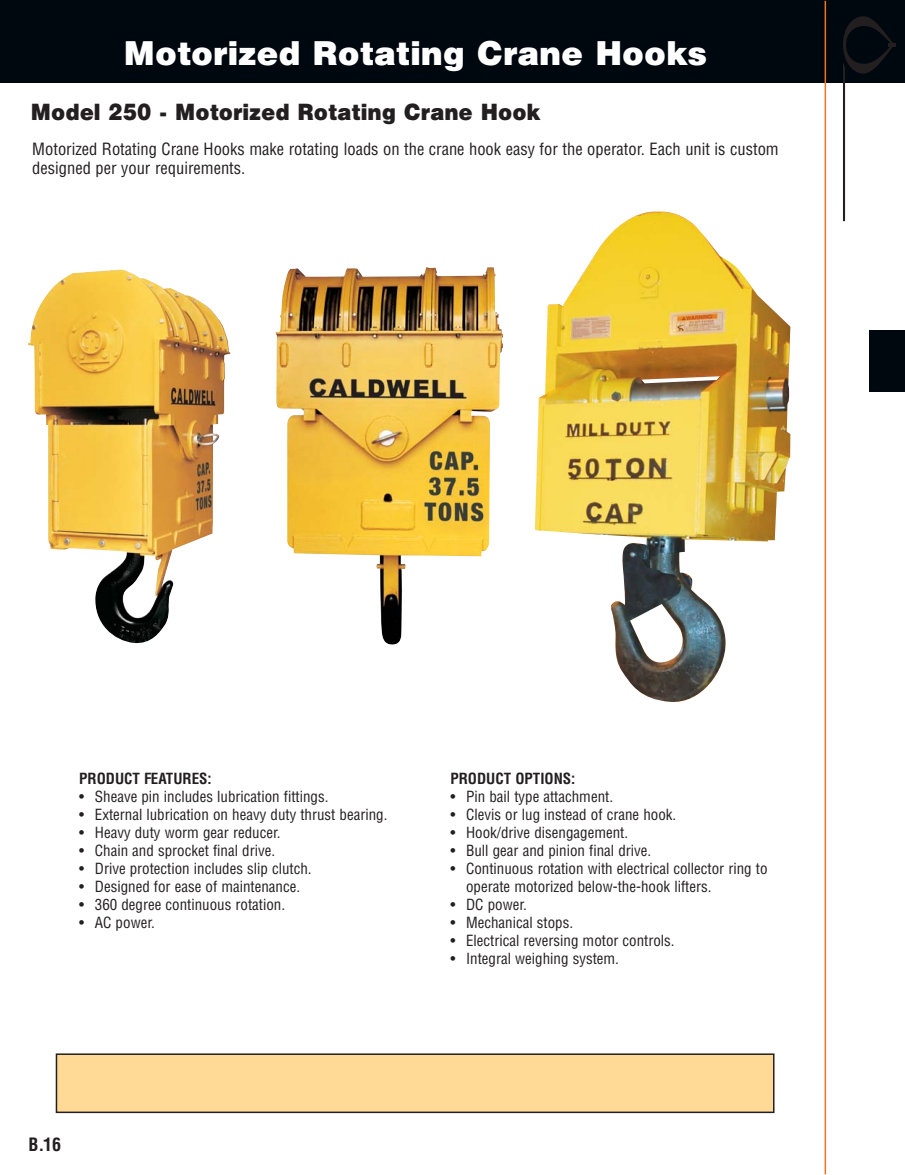
<style>
.page{position:relative;width:905px;height:1175px;background:#fff}
.page>*{position:absolute;margin:0;border:0;box-sizing:border-box;transform-origin:0 0}
.t1{font:33px "Cg Triumvirate Bl";color:#fff}
.t2{font:22.5px "Cg Triumvirate Bl";color:#231f20;scale:.95 1}
.t3{font:700 condensed 18px "Helvetica";color:#231f20}
.t4{font:condensed 16.5px/19.8px "Helvetica";color:#231f20}
.t5{font:condensed 15px/18px "Helvetica";color:#231f20}
.t6{font:700 condensed 15px "Helvetica";color:#231f20}
</style>
<div class="page">
<div style="left:0;top:0;width:904px;height:83px;background:#00080f"></div>
<div style="left:869px;top:330px;width:35px;height:61px;background:#00080f"></div>
<img style="left:28px;top:269px;width:202px;height:374px">
<img style="left:275px;top:267px;width:228px;height:377px">
<img style="left:535px;top:211px;width:255px;height:491px">
<div style="left:56px;top:1054px;width:717px;height:58px;background:#ffd995"></div>
<div style="left:56px;top:1053px;width:718px;height:60px;border:2px solid #231f20"></div>
<hr style="left:824px;top:1px;width:2px;height:1173px;background:#f47421">
<svg style="left:843px;top:16px;width:53px;height:205px"></svg>
<p class="t1" style="left:124px;top:41px;width:585px">Motorized Rotating Crane Hooks</p>
<p class="t2" style="left:31px;top:104px;width:538px">Model 250 - Motorized Rotating Crane Hook</p>
<p class="t4" style="left:32px;top:140px;width:748px">Motorized Rotating Crane Hooks make rotating loads on the crane hook easy for the operator. Each unit is custom designed per your requirements.</p>
<p class="t6" style="left:79px;top:773px;width:134px">PRODUCT FEATURES:</p>
<p class="t5" style="left:79px;top:789px;width:251px">• Sheave pin includes lubrication fittings.</p>
<p class="t5" style="left:79px;top:807px;width:310px">• External lubrication on heavy duty thrust bearing.</p>
<p class="t5" style="left:79px;top:825px;width:203px">• Heavy duty worm gear reducer.</p>
<p class="t5" style="left:79px;top:843px;width:197px">• Chain and sprocket final drive.</p>
<p class="t5" style="left:79px;top:861px;width:234px">• Drive protection includes slip clutch.</p>
<p class="t5" style="left:79px;top:879px;width:222px">• Designed for ease of maintenance.</p>
<p class="t5" style="left:79px;top:897px;width:207px">• 360 degree continuous rotation.</p>
<p class="t5" style="left:79px;top:915px;width:77px">• AC power.</p>
<p class="t6" style="left:450px;top:773px;width:126px">PRODUCT OPTIONS:</p>
<p class="t5" style="left:450px;top:789px;width:164px">• Pin bail type attachment.</p>
<p class="t5" style="left:450px;top:807px;width:227px">• Clevis or lug instead of crane hook.</p>
<p class="t5" style="left:450px;top:825px;width:179px">• Hook/drive disengagement.</p>
<p class="t5" style="left:450px;top:843px;width:202px">• Bull gear and pinion final drive.</p>
<p class="t5" style="left:466px;top:861px;width:303px;text-indent:-16px">• Continuous rotation with electrical collector ring to operate motorized below-the-hook lifters.</p>
<p class="t5" style="left:450px;top:897px;width:78px">• DC power.</p>
<p class="t5" style="left:450px;top:915px;width:124px">• Mechanical stops.</p>
<p class="t5" style="left:450px;top:933px;width:226px">• Electrical reversing motor controls.</p>
<p class="t5" style="left:450px;top:951px;width:170px">• Integral weighing system.</p>
<p class="t3" style="left:28px;top:1137px;width:34px">B.16</p>
</div>
